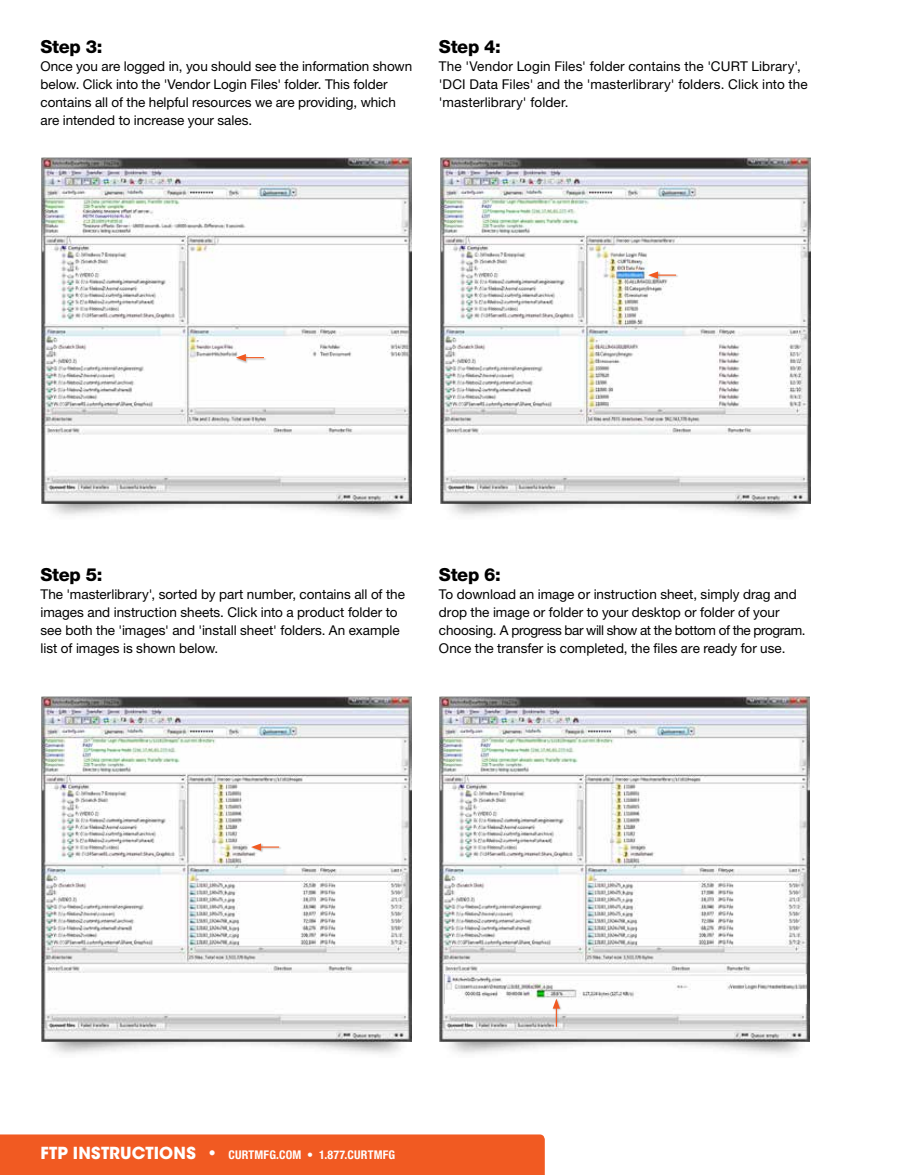
<style>
.page{position:relative;width:905px;height:1175px;background:#fff}
.page>*{position:absolute;margin:0;border:0;box-sizing:border-box;transform-origin:0 0}
.t1{font:800 18px "Helvetica Neue LT Std";letter-spacing:-.02em;color:#000}
.t2{font:13.5px/18px "Helvetica Neue LT Std";color:#000}
.t3{font:700 condensed 12px "Helvetica Neue LT Std";letter-spacing:.015em;color:#fff}
.s1{font-family:"ITC Avant Garde Std";font-stretch:normal;font-size:16.5px}
</style>
<div class="page">
<img style="left:381px;top:1041px;width:31px;height:13px">
<img style="left:41px;top:1041px;width:340px;height:13px">
<img style="left:780px;top:1041px;width:30px;height:13px">
<img style="left:439px;top:1041px;width:341px;height:13px">
<img style="left:41px;top:158px;width:371px;height:345px">
<img style="left:440px;top:158px;width:370px;height:345px">
<img style="left:41px;top:696px;width:371px;height:345px">
<img style="left:439px;top:696px;width:370px;height:345px">
<div style="left:236px;top:354px;width:30px;height:10px;background:#000;opacity:.25"></div>
<svg style="left:236px;top:354px;width:28px;height:7px"></svg>
<div style="left:647px;top:271px;width:31px;height:10px;background:#000;opacity:.25"></div>
<hr style="left:655px;top:274px;width:21px;height:2px;background:#f15a22">
<svg style="left:648px;top:271px;width:10px;height:8px"></svg>
<div style="left:251px;top:843px;width:30px;height:10px;background:#000;opacity:.25"></div>
<svg style="left:251px;top:843px;width:28px;height:7px"></svg>
<img style="left:444px;top:974px;width:362px;height:29px">
<div style="left:552px;top:998px;width:10px;height:31px;background:#000;opacity:.25"></div>
<hr style="left:555px;top:1006px;width:2px;height:20px;background:#f15a22">
<svg style="left:552px;top:998px;width:8px;height:10px"></svg>
<img style="left:381px;top:503px;width:31px;height:12px">
<img style="left:41px;top:503px;width:340px;height:13px">
<img style="left:780px;top:503px;width:31px;height:12px">
<img style="left:440px;top:503px;width:340px;height:13px">
<div style="left:0;top:1134px;width:544px;height:40px;background:#f15a22"></div>
<h1 class="t1" style="left:40px;top:36px;width:64px">Step 3:</h1>
<p class="t2" style="left:40px;top:57px;width:373px">Once you are logged in, you should see the information shown below. Click into the 'Vendor Login Files' folder. This folder contains all of the helpful resources we are providing, which are intended to increase your sales.</p>
<h1 class="t1" style="left:439px;top:36px;width:63px">Step 4:</h1>
<p class="t2" style="left:439px;top:57px;width:370px">The 'Vendor Login Files' folder contains the 'CURT Library', 'DCI Data Files' and the 'masterlibrary' folders. Click into the 'masterlibrary' folder.</p>
<h1 class="t1" style="left:40px;top:564px;width:63px">Step 5:</h1>
<p class="t2" style="left:40px;top:585px;width:366px">The 'masterlibrary', sorted by part number, contains all of the images and instruction sheets. Click into a product folder to see both the 'images' and 'install sheet' folders. An example list of images is shown below.</p>
<h1 class="t1" style="left:439px;top:564px;width:63px">Step 6:</h1>
<p class="t2" style="left:439px;top:585px;width:368px">To download an image or instruction sheet, simply drag and drop the image or folder to your desktop or folder of your choosing. A progress bar will show at the bottom of the program.<br>Once the transfer is completed, the files are ready for use.</p>
<p class="t3" style="left:40px;top:1147px;width:356px"><span class="s1">FTP INSTRUCTIONS •</span> CURTMFG.COM • 1.877.CURTMFG</p>
</div>
